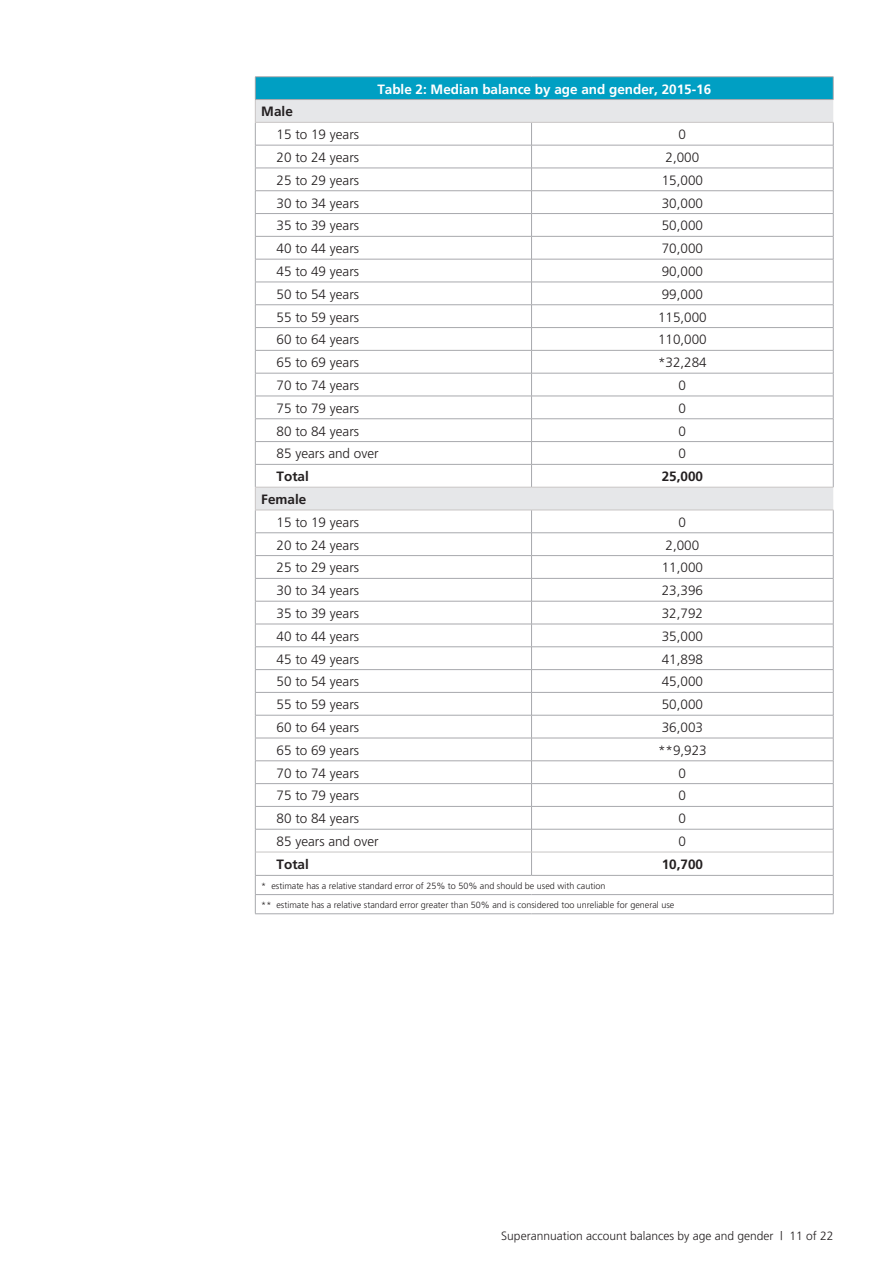
<style>
.page{position:relative;width:893px;height:1263px;background:#fff}
.page>*{position:absolute;margin:0;border:0;box-sizing:border-box;transform-origin:0 0}
.t1{font:300 13.5px "Frutiger";color:#231f20}
.t2{font:700 13.5px "Frutiger";color:#fff}
.t3{font:700 13.5px "Frutiger";color:#231f20}
.t4{font:300 12px "Frutiger";color:#231f20}
.t5{font:300 9px/19.2px "Frutiger";color:#231f20}
</style>
<div class="page">
<div style="left:255px;top:77px;width:578px;height:23px;background:#009fc3"></div>
<div style="left:256px;top:100px;width:577px;height:22px;background:#e6e7e9"></div>
<svg style="left:256px;top:123px;width:577px;height:790px"></svg>
<hr style="left:255px;top:145px;width:276px;height:1px;background:#a8a9ad">
<hr style="left:531px;top:145px;width:302px;height:1px;background:#a8a9ad">
<hr style="left:255px;top:168px;width:276px;height:1px;background:#a8a9ad">
<hr style="left:531px;top:168px;width:302px;height:1px;background:#a8a9ad">
<hr style="left:255px;top:190px;width:276px;height:1px;background:#a8a9ad">
<hr style="left:531px;top:190px;width:302px;height:1px;background:#a8a9ad">
<hr style="left:255px;top:213px;width:276px;height:1px;background:#a8a9ad">
<hr style="left:531px;top:213px;width:302px;height:1px;background:#a8a9ad">
<hr style="left:255px;top:236px;width:276px;height:1px;background:#a8a9ad">
<hr style="left:531px;top:236px;width:302px;height:1px;background:#a8a9ad">
<hr style="left:255px;top:259px;width:276px;height:1px;background:#a8a9ad">
<hr style="left:531px;top:259px;width:302px;height:1px;background:#a8a9ad">
<hr style="left:255px;top:282px;width:276px;height:1px;background:#a8a9ad">
<hr style="left:531px;top:282px;width:302px;height:1px;background:#a8a9ad">
<hr style="left:255px;top:304px;width:276px;height:1px;background:#a8a9ad">
<hr style="left:531px;top:304px;width:302px;height:1px;background:#a8a9ad">
<hr style="left:255px;top:327px;width:276px;height:1px;background:#a8a9ad">
<hr style="left:531px;top:327px;width:302px;height:1px;background:#a8a9ad">
<hr style="left:255px;top:350px;width:276px;height:1px;background:#a8a9ad">
<hr style="left:531px;top:350px;width:302px;height:1px;background:#a8a9ad">
<hr style="left:255px;top:373px;width:276px;height:1px;background:#a8a9ad">
<hr style="left:531px;top:373px;width:302px;height:1px;background:#a8a9ad">
<hr style="left:255px;top:396px;width:276px;height:1px;background:#a8a9ad">
<hr style="left:531px;top:396px;width:302px;height:1px;background:#a8a9ad">
<hr style="left:255px;top:418px;width:276px;height:1px;background:#a8a9ad">
<hr style="left:531px;top:418px;width:302px;height:1px;background:#a8a9ad">
<hr style="left:255px;top:441px;width:276px;height:1px;background:#a8a9ad">
<hr style="left:531px;top:441px;width:302px;height:1px;background:#a8a9ad">
<hr style="left:255px;top:464px;width:276px;height:1px;background:#a8a9ad">
<hr style="left:531px;top:464px;width:302px;height:1px;background:#a8a9ad">
<svg style="left:531px;top:123px;width:1px;height:364px"></svg>
<svg style="left:833px;top:123px;width:1px;height:364px"></svg>
<hr style="left:255px;top:532px;width:276px;height:1px;background:#a8a9ad">
<hr style="left:531px;top:532px;width:302px;height:1px;background:#a8a9ad">
<hr style="left:255px;top:555px;width:276px;height:1px;background:#a8a9ad">
<hr style="left:531px;top:555px;width:302px;height:1px;background:#a8a9ad">
<hr style="left:255px;top:578px;width:276px;height:1px;background:#a8a9ad">
<hr style="left:531px;top:578px;width:302px;height:1px;background:#a8a9ad">
<hr style="left:255px;top:601px;width:276px;height:1px;background:#a8a9ad">
<hr style="left:531px;top:601px;width:302px;height:1px;background:#a8a9ad">
<hr style="left:255px;top:624px;width:276px;height:1px;background:#a8a9ad">
<hr style="left:531px;top:624px;width:302px;height:1px;background:#a8a9ad">
<hr style="left:255px;top:646px;width:276px;height:1px;background:#a8a9ad">
<hr style="left:531px;top:646px;width:302px;height:1px;background:#a8a9ad">
<hr style="left:255px;top:669px;width:276px;height:1px;background:#a8a9ad">
<hr style="left:531px;top:669px;width:302px;height:1px;background:#a8a9ad">
<hr style="left:255px;top:692px;width:276px;height:1px;background:#a8a9ad">
<hr style="left:531px;top:692px;width:302px;height:1px;background:#a8a9ad">
<hr style="left:255px;top:715px;width:276px;height:1px;background:#a8a9ad">
<hr style="left:531px;top:715px;width:302px;height:1px;background:#a8a9ad">
<hr style="left:255px;top:738px;width:276px;height:1px;background:#a8a9ad">
<hr style="left:531px;top:738px;width:302px;height:1px;background:#a8a9ad">
<hr style="left:255px;top:760px;width:276px;height:1px;background:#a8a9ad">
<hr style="left:531px;top:760px;width:302px;height:1px;background:#a8a9ad">
<hr style="left:255px;top:783px;width:276px;height:1px;background:#a8a9ad">
<hr style="left:531px;top:783px;width:302px;height:1px;background:#a8a9ad">
<hr style="left:255px;top:806px;width:276px;height:1px;background:#a8a9ad">
<hr style="left:531px;top:806px;width:302px;height:1px;background:#a8a9ad">
<hr style="left:255px;top:829px;width:276px;height:1px;background:#a8a9ad">
<hr style="left:531px;top:829px;width:302px;height:1px;background:#a8a9ad">
<svg style="left:531px;top:511px;width:1px;height:364px"></svg>
<hr style="left:255px;top:875px;width:276px;height:1px;background:#a8a9ad">
<hr style="left:531px;top:875px;width:302px;height:1px;background:#a8a9ad">
<hr style="left:255px;top:894px;width:276px;height:1px;background:#a8a9ad">
<hr style="left:531px;top:894px;width:302px;height:1px;background:#a8a9ad">
<svg style="left:833px;top:510px;width:1px;height:403px"></svg>
<hr style="left:255px;top:913px;width:276px;height:1px;background:#a8a9ad">
<hr style="left:531px;top:913px;width:302px;height:1px;background:#a8a9ad">
<hr style="left:255px;top:122px;width:276px;height:1px;background:#c8c5c4">
<hr style="left:531px;top:122px;width:302px;height:1px;background:#c8c5c4">
<hr style="left:255px;top:487px;width:276px;height:1px;background:#c8c5c4">
<hr style="left:531px;top:487px;width:302px;height:1px;background:#c8c5c4">
<hr style="left:255px;top:510px;width:276px;height:1px;background:#c8c5c4">
<hr style="left:531px;top:510px;width:302px;height:1px;background:#c8c5c4">
<hr style="left:255px;top:852px;width:276px;height:1px;background:#c8c5c4">
<hr style="left:531px;top:852px;width:302px;height:1px;background:#c8c5c4">
<hr style="left:255px;top:76px;width:276px;height:1px;background:#a8a9ad">
<svg style="left:255px;top:77px;width:1px;height:836px"></svg>
<hr style="left:531px;top:76px;width:302px;height:1px;background:#a8a9ad">
<svg style="left:833px;top:77px;width:1px;height:22px"></svg>
<hr style="left:255px;top:99px;width:276px;height:1px;background:#a8a9ad">
<hr style="left:531px;top:99px;width:302px;height:1px;background:#a8a9ad">
<p class="t2" style="left:377px;top:83px;width:335px">Table 2: Median balance by age and gender, 2015-16</p>
<p class="t3" style="left:261px;top:106px;width:33px">Male</p>
<p class="t1" style="left:277px;top:129px;width:84px">15 to 19 years</p>
<p class="t1" style="left:679px;top:129px;width:9px">0</p>
<p class="t1" style="left:277px;top:152px;width:84px">20 to 24 years</p>
<p class="t1" style="left:665px;top:152px;width:35px">2,000</p>
<p class="t1" style="left:277px;top:174px;width:84px">25 to 29 years</p>
<p class="t1" style="left:662px;top:174px;width:43px">15,000</p>
<p class="t1" style="left:277px;top:197px;width:84px">30 to 34 years</p>
<p class="t1" style="left:662px;top:197px;width:43px">30,000</p>
<p class="t1" style="left:277px;top:220px;width:84px">35 to 39 years</p>
<p class="t1" style="left:662px;top:220px;width:43px">50,000</p>
<p class="t1" style="left:277px;top:243px;width:84px">40 to 44 years</p>
<p class="t1" style="left:662px;top:243px;width:43px">70,000</p>
<p class="t1" style="left:277px;top:266px;width:84px">45 to 49 years</p>
<p class="t1" style="left:662px;top:266px;width:43px">90,000</p>
<p class="t1" style="left:277px;top:288px;width:84px">50 to 54 years</p>
<p class="t1" style="left:662px;top:288px;width:43px">99,000</p>
<p class="t1" style="left:277px;top:311px;width:84px">55 to 59 years</p>
<p class="t1" style="left:658px;top:311px;width:50px">115,000</p>
<p class="t1" style="left:277px;top:334px;width:84px">60 to 64 years</p>
<p class="t1" style="left:658px;top:334px;width:50px">110,000</p>
<p class="t1" style="left:277px;top:357px;width:84px">65 to 69 years</p>
<p class="t1" style="left:658px;top:357px;width:50px">*32,284</p>
<p class="t1" style="left:277px;top:380px;width:84px">70 to 74 years</p>
<p class="t1" style="left:679px;top:380px;width:9px">0</p>
<p class="t1" style="left:277px;top:402px;width:84px">75 to 79 years</p>
<p class="t1" style="left:679px;top:402px;width:9px">0</p>
<p class="t1" style="left:277px;top:425px;width:84px">80 to 84 years</p>
<p class="t1" style="left:679px;top:425px;width:9px">0</p>
<p class="t1" style="left:277px;top:448px;width:104px">85 years and over</p>
<p class="t1" style="left:679px;top:448px;width:9px">0</p>
<p class="t3" style="left:277px;top:471px;width:34px">Total</p>
<p class="t3" style="left:662px;top:471px;width:43px">25,000</p>
<p class="t3" style="left:261px;top:493px;width:47px">Female</p>
<p class="t1" style="left:277px;top:516px;width:84px">15 to 19 years</p>
<p class="t1" style="left:679px;top:516px;width:9px">0</p>
<p class="t1" style="left:277px;top:539px;width:84px">20 to 24 years</p>
<p class="t1" style="left:665px;top:539px;width:35px">2,000</p>
<p class="t1" style="left:277px;top:562px;width:84px">25 to 29 years</p>
<p class="t1" style="left:662px;top:562px;width:43px">11,000</p>
<p class="t1" style="left:277px;top:585px;width:84px">30 to 34 years</p>
<p class="t1" style="left:662px;top:585px;width:43px">23,396</p>
<p class="t1" style="left:277px;top:608px;width:84px">35 to 39 years</p>
<p class="t1" style="left:662px;top:608px;width:43px">32,792</p>
<p class="t1" style="left:277px;top:630px;width:84px">40 to 44 years</p>
<p class="t1" style="left:662px;top:630px;width:43px">35,000</p>
<p class="t1" style="left:277px;top:653px;width:84px">45 to 49 years</p>
<p class="t1" style="left:662px;top:653px;width:43px">41,898</p>
<p class="t1" style="left:277px;top:676px;width:84px">50 to 54 years</p>
<p class="t1" style="left:662px;top:676px;width:43px">45,000</p>
<p class="t1" style="left:277px;top:699px;width:84px">55 to 59 years</p>
<p class="t1" style="left:662px;top:699px;width:43px">50,000</p>
<p class="t1" style="left:277px;top:721px;width:84px">60 to 64 years</p>
<p class="t1" style="left:662px;top:721px;width:43px">36,003</p>
<p class="t1" style="left:277px;top:744px;width:84px">65 to 69 years</p>
<p class="t1" style="left:658px;top:744px;width:50px">**9,923</p>
<p class="t1" style="left:277px;top:767px;width:84px">70 to 74 years</p>
<p class="t1" style="left:679px;top:767px;width:9px">0</p>
<p class="t1" style="left:277px;top:790px;width:84px">75 to 79 years</p>
<p class="t1" style="left:679px;top:790px;width:9px">0</p>
<p class="t1" style="left:277px;top:813px;width:84px">80 to 84 years</p>
<p class="t1" style="left:679px;top:813px;width:9px">0</p>
<p class="t1" style="left:277px;top:835px;width:104px">85 years and over</p>
<p class="t1" style="left:679px;top:835px;width:9px">0</p>
<p class="t3" style="left:277px;top:858px;width:34px">Total</p>
<p class="t3" style="left:662px;top:858px;width:43px">10,700</p>
<p class="t5" style="left:261px;top:876px;width:415px">* estimate has a relative standard error of 25% to 50% and should be used with caution<br>** estimate has a relative standard error greater than 50% and is considered too unreliable for general use</p>
<p class="t4" style="left:501px;top:1230px;width:334px">Superannuation account balances by age and gender | 11 of 22</p>
</div>
